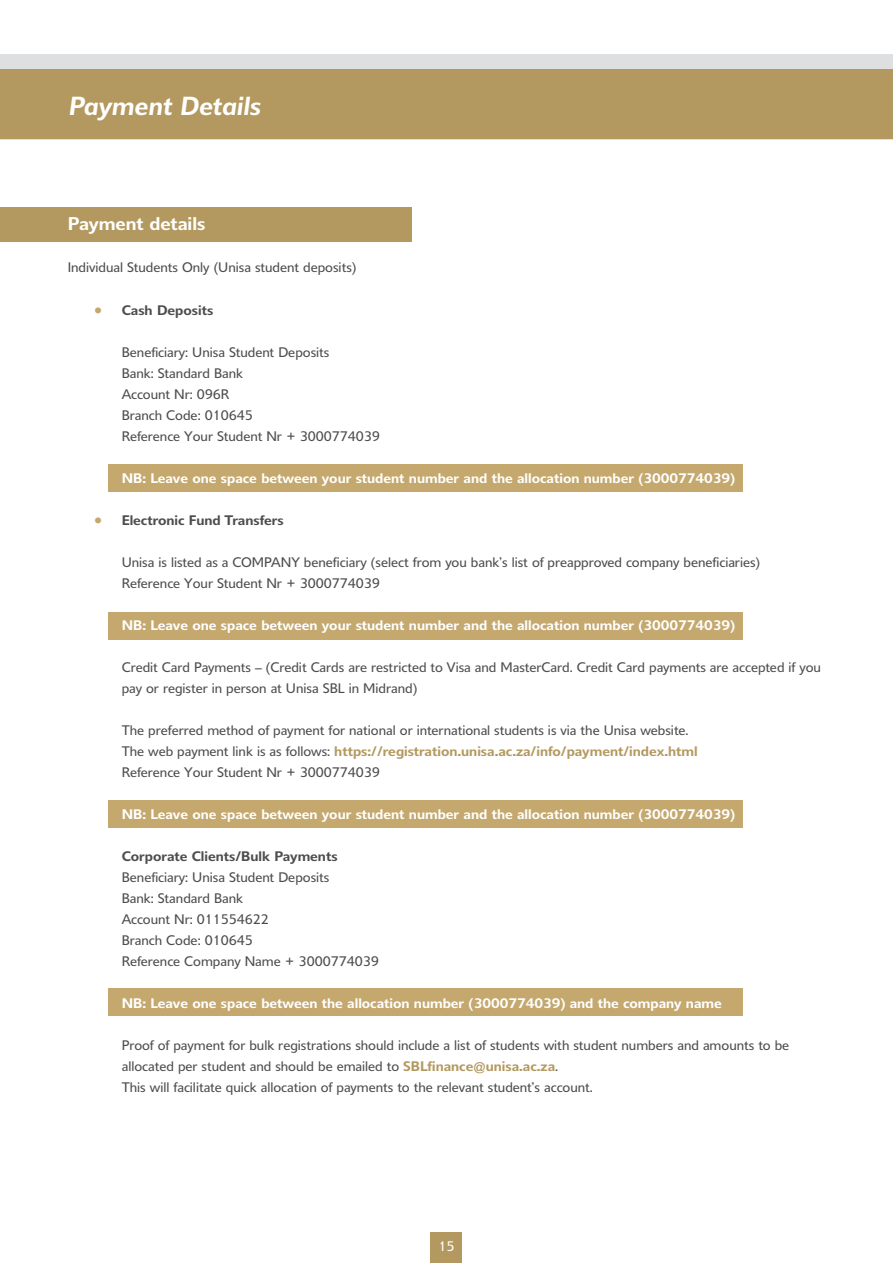
<style>
.page{position:relative;width:893px;height:1263px;background:#fff}
.page>*{position:absolute;margin:0;border:0;box-sizing:border-box;transform-origin:0 0}
.t1{font:italic 600 25.5px "Delargo DT";color:#fff}
.t2{font:600 18px "Delargo DT";color:#fff}
.t3{font:13.5px/21px "Delargo DT";color:#4d4d4f}
.t4{font:600 13.5px "Delargo DT";color:#fff}
.t5{font:600 13.5px "Delargo DT";color:#4d4d4f}
.t6{font:13.5px "Delargo DT";color:#fff}
.s1{font-size:12px;color:#c4a86e}
.s2{font-weight:600;color:#b3995f}
</style>
<div class="page">
<div style="left:0;top:54px;width:893px;height:85px;background:#dedfe0"></div>
<div style="left:0;top:69px;width:893px;height:70px;background:#b3995f"></div>
<div style="left:431px;top:1233px;width:31px;height:30px;background:#b3995f"></div>
<div style="left:0;top:207px;width:412px;height:34px;background:#b3995f"></div>
<div style="left:108px;top:988px;width:634px;height:28px;background:#c4a86e"></div>
<div style="left:108px;top:800px;width:634px;height:28px;background:#c4a86e"></div>
<div style="left:108px;top:612px;width:634px;height:28px;background:#c4a86e"></div>
<div style="left:108px;top:465px;width:634px;height:27px;background:#c4a86e"></div>
<h1 class="t1" style="left:68px;top:90px;width:194px">Payment Details</h1>
<h2 class="t2" style="left:68px;top:213px;width:139px">Payment details</h2>
<p class="t3" style="left:68px;top:257px;width:290px">Individual Students Only (Unisa student deposits)</p>
<p class="t5" style="left:95px;top:301px;width:120px"><span class="s1">•</span> Cash Deposits</p>
<p class="t3" style="left:122px;top:341px;width:260px">Beneficiary: Unisa Student Deposits<br>Bank: Standard Bank<br>Account Nr: 096R<br>Branch Code: 010645<br>Reference Your Student Nr + 3000774039</p>
<p class="t4" style="left:122px;top:469px;width:615px">NB: Leave one space between your student number and the allocation number (3000774039)</p>
<p class="t5" style="left:95px;top:511px;width:191px"><span class="s1">•</span> Electronic Fund Transfers</p>
<p class="t3" style="left:122px;top:551px;width:640px">Unisa is listed as a COMPANY beneficiary (select from you bank’s list of preapproved company beneficiaries)<br>Reference Your Student Nr + 3000774039</p>
<p class="t4" style="left:122px;top:616px;width:615px">NB: Leave one space between your student number and the allocation number (3000774039)</p>
<p class="t3" style="left:122px;top:656px;width:701px">Credit Card Payments – (Credit Cards are restricted to Visa and MasterCard. Credit Card payments are accepted if you pay or register in person at Unisa SBL in Midrand)</p>
<p class="t3" style="left:122px;top:719px;width:577px">The preferred method of payment for national or international students is via the Unisa website.<br>The web payment link is as follows: <span class="s2">https://registration.unisa.ac.za/info/payment/index.html<br></span>Reference Your Student Nr + 3000774039</p>
<p class="t4" style="left:122px;top:805px;width:615px">NB: Leave one space between your student number and the allocation number (3000774039)</p>
<p class="t5" style="left:122px;top:847px;width:217px">Corporate Clients/Bulk Payments</p>
<p class="t3" style="left:122px;top:866px;width:258px">Beneficiary: Unisa Student Deposits<br>Bank: Standard Bank<br>Account Nr: 011554622<br>Branch Code: 010645<br>Reference Company Name + 3000774039</p>
<p class="t4" style="left:122px;top:994px;width:602px">NB: Leave one space between the allocation number (3000774039) and the company name</p>
<p class="t3" style="left:122px;top:1034px;width:669px">Proof of payment for bulk registrations should include a list of students with student numbers and amounts to be allocated per student and should be emailed to <span class="s2">SBLfinance@unisa.ac.za</span>.<br>This will facilitate quick allocation of payments to the relevant student’s account.</p>
<p class="t6" style="left:438px;top:1237px;width:18px">15</p>
</div>
